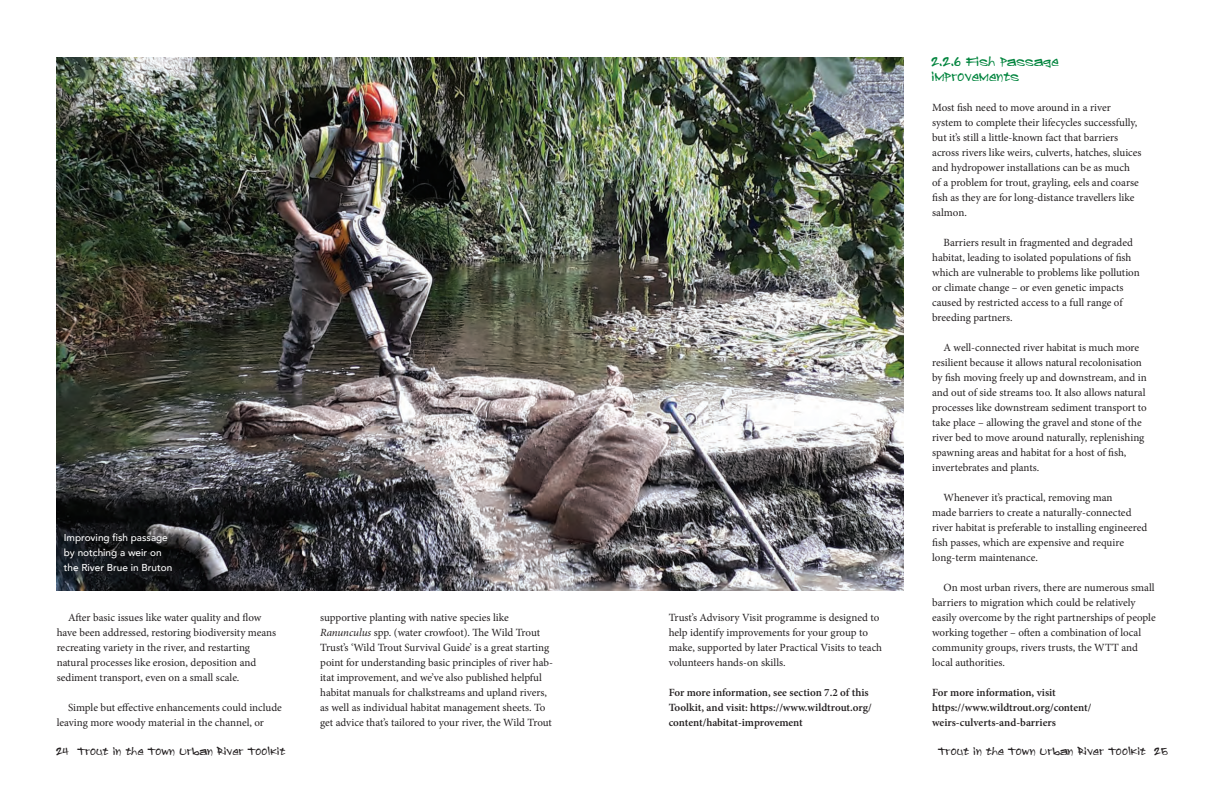
<style>
.page{position:relative;width:1224px;height:792px;background:#fff}
.page>*{position:absolute;margin:0;border:0;box-sizing:border-box;transform-origin:0 0}
.bodycopy{font:12px/15px "Sprayerz";letter-spacing:.15em;color:#00843d}
.bodycopy-2{font:11px/15px "Minion Pro";letter-spacing:-.005em;color:#231f20}
.bodycopy-3{font:600 11px/15px "Minion Pro";letter-spacing:-.005em;color:#231f20}
.t1{font:10px "Sprayerz";letter-spacing:.15em;color:#231f20}
.t2{font:500 10px/15px "Avenir";color:#fff}
.s1{font-style:italic}
</style>
<div class="page">
<img style="left:57px;top:58px;width:847px;height:533px">
<p class="t2" style="left:64px;top:529px;width:110px">Improving fish passage by notching a weir on the River Brue in Bruton</p>
<p class="bodycopy-2" style="left:57px;top:610px;width:221px;text-indent:11px">After basic issues like water quality and flow have been addressed, restoring biodiversity means recreating variety in the river, and restarting natural processes like erosion, deposition and sediment transport, even on a small scale.</p>
<p class="bodycopy-2" style="left:57px;top:700px;width:227px;text-indent:11px">Simple but effective enhancements could include leaving more woody material in the channel, or</p>
<p class="bodycopy-2" style="left:320px;top:610px;width:234px">supportive planting with native species like <span class="s1">Ranunculus</span> spp. (water crowfoot). The Wild Trout Trust’s ‘Wild Trout Survival Guide’ is a great starting point for understanding basic principles of river hab&shy;itat improvement, and we’ve also published helpful habitat manuals for chalkstreams and upland rivers, as well as individual habitat management sheets. To get advice that’s tailored to your river, the Wild Trout</p>
<p class="bodycopy-2" style="left:669px;top:610px;width:215px">Trust’s Advisory Visit programme is designed to help identify improvements for your group to make, supported by later Practical Visits to teach volunteers hands-on skills.</p>
<p class="bodycopy-3" style="left:669px;top:685px;width:205px">For more information, see section 7.2 of this<br>Toolkit, and visit: https://www.wildtrout.org/ content/habitat-improvement</p>
<p class="bodycopy" style="left:932px;top:54px;width:127px">2.2.6 Fish passage improvements</p>
<p class="bodycopy-2" style="left:932px;top:100px;width:211px">Most fish need to move around in a river system to complete their lifecycles successfully, but it’s still a little-known fact that barriers across rivers like weirs, culverts, hatches, sluices and hydropower installations can be as much<br>of a problem for trout, grayling, eels and coarse fish as they are for long-distance travellers like salmon.</p>
<p class="bodycopy-2" style="left:932px;top:235px;width:209px;text-indent:11px">Barriers result in fragmented and degraded habitat, leading to isolated populations of fish which are vulnerable to problems like pollution or climate change – or even genetic impacts caused by restricted access to a full range of breeding partners.</p>
<p class="bodycopy-2" style="left:932px;top:340px;width:216px;text-indent:11px">A well-connected river habitat is much more resilient because it allows natural recolonisation by fish moving freely up and downstream, and in and out of side streams too. It also allows natural processes like downstream sediment transport to take place – allowing the gravel and stone of the river bed to move around naturally, replenishing spawning areas and habitat for a host of fish, invertebrates and plants.</p>
<p class="bodycopy-2" style="left:932px;top:490px;width:217px;text-indent:11px">Whenever it’s practical, removing man<br>made barriers to create a naturally-connected river habitat is preferable to installing engineered fish passes, which are expensive and require long-term maintenance.</p>
<p class="bodycopy-2" style="left:932px;top:580px;width:225px;text-indent:11px">On most urban rivers, there are numerous small barriers to migration which could be relatively easily overcome by the right partnerships of people working together – often a combination of local community groups, rivers trusts, the WTT and local authorities.</p>
<p class="bodycopy-3" style="left:932px;top:685px;width:125px">For more information, visit</p>
<p class="bodycopy-3" style="left:932px;top:700px;width:161px">https://www.wildtrout.org/content/ weirs-culverts-and-barriers</p>
<p class="t1" style="left:57px;top:746px;width:229px">24 Trout in the Town Urban River Toolkit</p>
<p class="t1" style="left:939px;top:746px;width:230px">Trout in the Town Urban River Toolkit 25</p>
</div>
